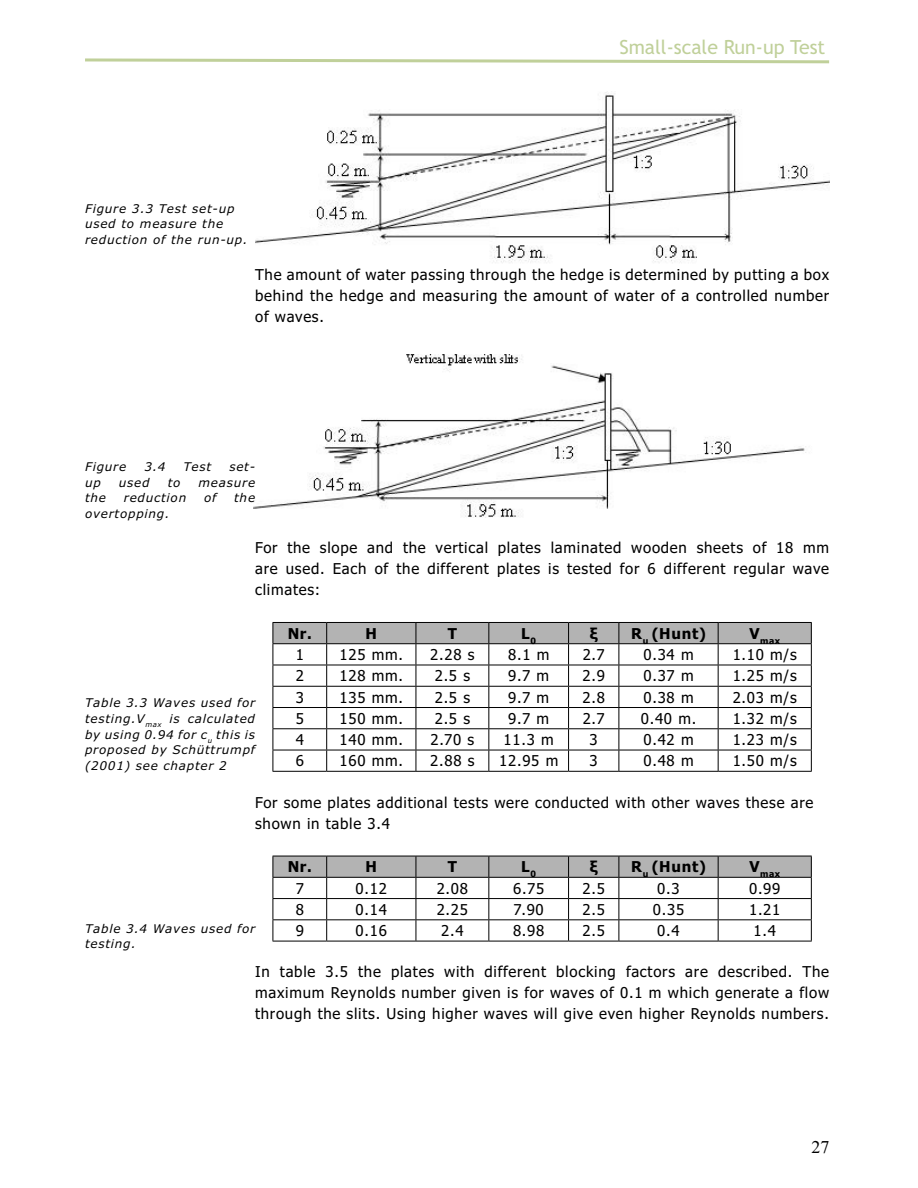
<style>
.page{position:relative;width:918px;height:1188px;background:#fff}
.page>*{position:absolute;margin:0;border:0;box-sizing:border-box;transform-origin:0 0}
.t1{font:19.5px "Trebuchet MS";color:#c0d09a}
.t2{font:18px "Times New Roman";color:#000}
.t3{font:15px/21px "Tahoma";letter-spacing:.05em;color:#000;text-align:justify}
.t4{font:700 15px "Tahoma";letter-spacing:.05em;color:#000}
.t5{font:italic 12px/15.6px "Verdana";letter-spacing:.06em;color:#000}
.t6{font:700 8.7px "Tahoma";letter-spacing:.05em;color:#000}
</style>
<div class="page">
<svg style="left:85px;top:58px;width:745px;height:6px"></svg>
<img style="left:255px;top:92px;width:574px;height:171px">
<img style="left:254px;top:354px;width:552px;height:164px">
<svg style="left:273px;top:622px;width:539px;height:149px"></svg>
<hr style="left:273px;top:771px;width:54px;height:1px;background:#000">
<hr style="left:327px;top:771px;width:89px;height:1px;background:#000">
<hr style="left:416px;top:771px;width:73px;height:1px;background:#000">
<hr style="left:489px;top:771px;width:80px;height:1px;background:#000">
<hr style="left:569px;top:771px;width:50px;height:1px;background:#000">
<hr style="left:619px;top:771px;width:99px;height:1px;background:#000">
<hr style="left:718px;top:771px;width:94px;height:1px;background:#000">
<svg style="left:273px;top:856px;width:539px;height:85px"></svg>
<hr style="left:273px;top:941px;width:54px;height:1px;background:#000">
<hr style="left:327px;top:941px;width:89px;height:1px;background:#000">
<hr style="left:416px;top:941px;width:73px;height:1px;background:#000">
<hr style="left:489px;top:941px;width:80px;height:1px;background:#000">
<hr style="left:569px;top:941px;width:50px;height:1px;background:#000">
<hr style="left:619px;top:941px;width:99px;height:1px;background:#000">
<hr style="left:718px;top:941px;width:94px;height:1px;background:#000">
<h1 class="t1" style="left:619px;top:40px;width:207px">Small-scale Run-up Test</h1>
<p class="t5" style="left:85px;top:202px;width:164px">Figure 3.3 Test set-up used to measure the reduction of the run-up.</p>
<p class="t3" style="left:255px;top:265px;width:576px">The amount of water passing through the hedge is determined by putting a box behind the hedge and measuring the amount of water of a controlled number of waves.</p>
<p class="t5" style="left:85px;top:460px;width:43px">Figure</p>
<p class="t5" style="left:144px;top:460px;width:23px">3.4</p>
<p class="t5" style="left:184px;top:460px;width:29px">Test</p>
<p class="t5" style="left:229px;top:460px;width:27px">set-</p>
<p class="t5" style="left:85px;top:476px;width:17px">up</p>
<p class="t5" style="left:119px;top:476px;width:32px">used</p>
<p class="t5" style="left:168px;top:476px;width:14px">to</p>
<p class="t5" style="left:199px;top:476px;width:58px">measure</p>
<p class="t5" style="left:85px;top:491px;width:22px">the</p>
<p class="t5" style="left:124px;top:491px;width:64px">reduction</p>
<p class="t5" style="left:204px;top:491px;width:14px">of</p>
<p class="t5" style="left:234px;top:491px;width:22px">the</p>
<p class="t5" style="left:85px;top:507px;width:86px">overtopping.</p>
<p class="t3" style="left:255px;top:538px;width:576px">For the slope and the vertical plates laminated wooden sheets of 18 mm are used. Each of the different plates is tested for 6 different regular wave climates:</p>
<p class="t4" style="left:288px;top:627px;width:26px">Nr.</p>
<p class="t4" style="left:366px;top:627px;width:13px">H</p>
<p class="t4" style="left:448px;top:627px;width:11px">T</p>
<p class="t4" style="left:521px;top:627px;width:16px">L<sub>0</sub></p>
<p class="t4" style="left:590px;top:627px;width:9px">ξ</p>
<p class="t4" style="left:631px;top:627px;width:76px">R<sub>u</sub> (Hunt)</p>
<p class="t6" style="left:749px;top:637px;width:32px"><sup>V</sup>max</p>
<p class="t3" style="left:296px;top:645px;width:10px">1</p>
<p class="t3" style="left:340px;top:645px;width:65px">125 mm.</p>
<p class="t3" style="left:430px;top:645px;width:46px">2.28 s</p>
<p class="t3" style="left:508px;top:645px;width:43px">8.1 m</p>
<p class="t3" style="left:583px;top:645px;width:24px">2.7</p>
<p class="t3" style="left:643px;top:645px;width:52px">0.34 m</p>
<p class="t3" style="left:733px;top:645px;width:66px">1.10 m/s</p>
<p class="t3" style="left:296px;top:667px;width:10px">2</p>
<p class="t3" style="left:340px;top:667px;width:65px">128 mm.</p>
<p class="t3" style="left:435px;top:667px;width:37px">2.5 s</p>
<p class="t3" style="left:508px;top:667px;width:42px">9.7 m</p>
<p class="t3" style="left:583px;top:667px;width:24px">2.9</p>
<p class="t3" style="left:643px;top:667px;width:52px">0.37 m</p>
<p class="t3" style="left:733px;top:667px;width:66px">1.25 m/s</p>
<p class="t3" style="left:296px;top:688px;width:10px">3</p>
<p class="t3" style="left:340px;top:688px;width:65px">135 mm.</p>
<p class="t3" style="left:435px;top:688px;width:37px">2.5 s</p>
<p class="t3" style="left:508px;top:688px;width:42px">9.7 m</p>
<p class="t3" style="left:583px;top:688px;width:24px">2.8</p>
<p class="t3" style="left:643px;top:688px;width:52px">0.38 m</p>
<p class="t3" style="left:733px;top:688px;width:66px">2.03 m/s</p>
<p class="t3" style="left:296px;top:709px;width:10px">5</p>
<p class="t3" style="left:340px;top:709px;width:65px">150 mm.</p>
<p class="t3" style="left:435px;top:709px;width:37px">2.5 s</p>
<p class="t3" style="left:508px;top:709px;width:42px">9.7 m</p>
<p class="t3" style="left:583px;top:709px;width:24px">2.7</p>
<p class="t3" style="left:641px;top:709px;width:57px">0.40 m.</p>
<p class="t3" style="left:733px;top:709px;width:66px">1.32 m/s</p>
<p class="t3" style="left:296px;top:730px;width:10px">4</p>
<p class="t3" style="left:340px;top:730px;width:65px">140 mm.</p>
<p class="t3" style="left:430px;top:730px;width:45px">2.70 s</p>
<p class="t3" style="left:504px;top:730px;width:52px">11.3 m</p>
<p class="t3" style="left:590px;top:730px;width:10px">3</p>
<p class="t3" style="left:643px;top:730px;width:52px">0.42 m</p>
<p class="t3" style="left:733px;top:730px;width:66px">1.23 m/s</p>
<p class="t3" style="left:296px;top:752px;width:10px">6</p>
<p class="t3" style="left:340px;top:752px;width:65px">160 mm.</p>
<p class="t3" style="left:430px;top:752px;width:46px">2.88 s</p>
<p class="t3" style="left:499px;top:752px;width:61px">12.95 m</p>
<p class="t3" style="left:590px;top:752px;width:10px">3</p>
<p class="t3" style="left:643px;top:752px;width:52px">0.48 m</p>
<p class="t3" style="left:733px;top:752px;width:66px">1.50 m/s</p>
<p class="t3" style="left:255px;top:793px;width:560px">For some plates additional tests were conducted with other waves these are shown in table 3.4</p>
<p class="t4" style="left:288px;top:861px;width:26px">Nr.</p>
<p class="t4" style="left:366px;top:861px;width:13px">H</p>
<p class="t4" style="left:448px;top:861px;width:11px">T</p>
<p class="t4" style="left:521px;top:861px;width:16px">L<sub>0</sub></p>
<p class="t4" style="left:590px;top:861px;width:9px">ξ</p>
<p class="t4" style="left:631px;top:861px;width:76px">R<sub>u</sub> (Hunt)</p>
<p class="t6" style="left:749px;top:871px;width:32px"><sup>V</sup>max</p>
<p class="t3" style="left:296px;top:879px;width:10px">7</p>
<p class="t3" style="left:356px;top:879px;width:33px">0.12</p>
<p class="t3" style="left:437px;top:879px;width:33px">2.08</p>
<p class="t3" style="left:513px;top:879px;width:33px">6.75</p>
<p class="t3" style="left:583px;top:879px;width:24px">2.5</p>
<p class="t3" style="left:657px;top:879px;width:24px">0.3</p>
<p class="t3" style="left:749px;top:879px;width:33px">0.99</p>
<p class="t3" style="left:296px;top:900px;width:10px">8</p>
<p class="t3" style="left:356px;top:900px;width:33px">0.14</p>
<p class="t3" style="left:437px;top:900px;width:33px">2.25</p>
<p class="t3" style="left:514px;top:900px;width:32px">7.90</p>
<p class="t3" style="left:583px;top:900px;width:24px">2.5</p>
<p class="t3" style="left:653px;top:900px;width:33px">0.35</p>
<p class="t3" style="left:749px;top:900px;width:33px">1.21</p>
<p class="t5" style="left:85px;top:922px;width:172px">Table 3.4 Waves used for</p>
<p class="t3" style="left:296px;top:921px;width:10px">9</p>
<p class="t3" style="left:356px;top:921px;width:33px">0.16</p>
<p class="t3" style="left:441px;top:921px;width:24px">2.4</p>
<p class="t3" style="left:513px;top:921px;width:33px">8.98</p>
<p class="t3" style="left:583px;top:921px;width:24px">2.5</p>
<p class="t3" style="left:657px;top:921px;width:24px">0.4</p>
<p class="t3" style="left:754px;top:921px;width:24px">1.4</p>
<p class="t5" style="left:85px;top:937px;width:52px">testing.</p>
<p class="t3" style="left:255px;top:963px;width:576px">In table 3.5 the plates with different blocking factors are described. The maximum Reynolds number given is for waves of 0.1 m which generate a flow through the slits. Using higher waves will give even higher Reynolds numbers.</p>
<p class="t5" style="left:85px;top:696px;width:172px;text-align:justify">Table 3.3 Waves used for testing.V<sub>max</sub> is calculated by using 0.94 for c<sub>u</sub> this is proposed by Schüttrumpf (2001) see chapter 2</p>
<p class="t2" style="left:811px;top:1141px;width:19px">27</p>
</div>
